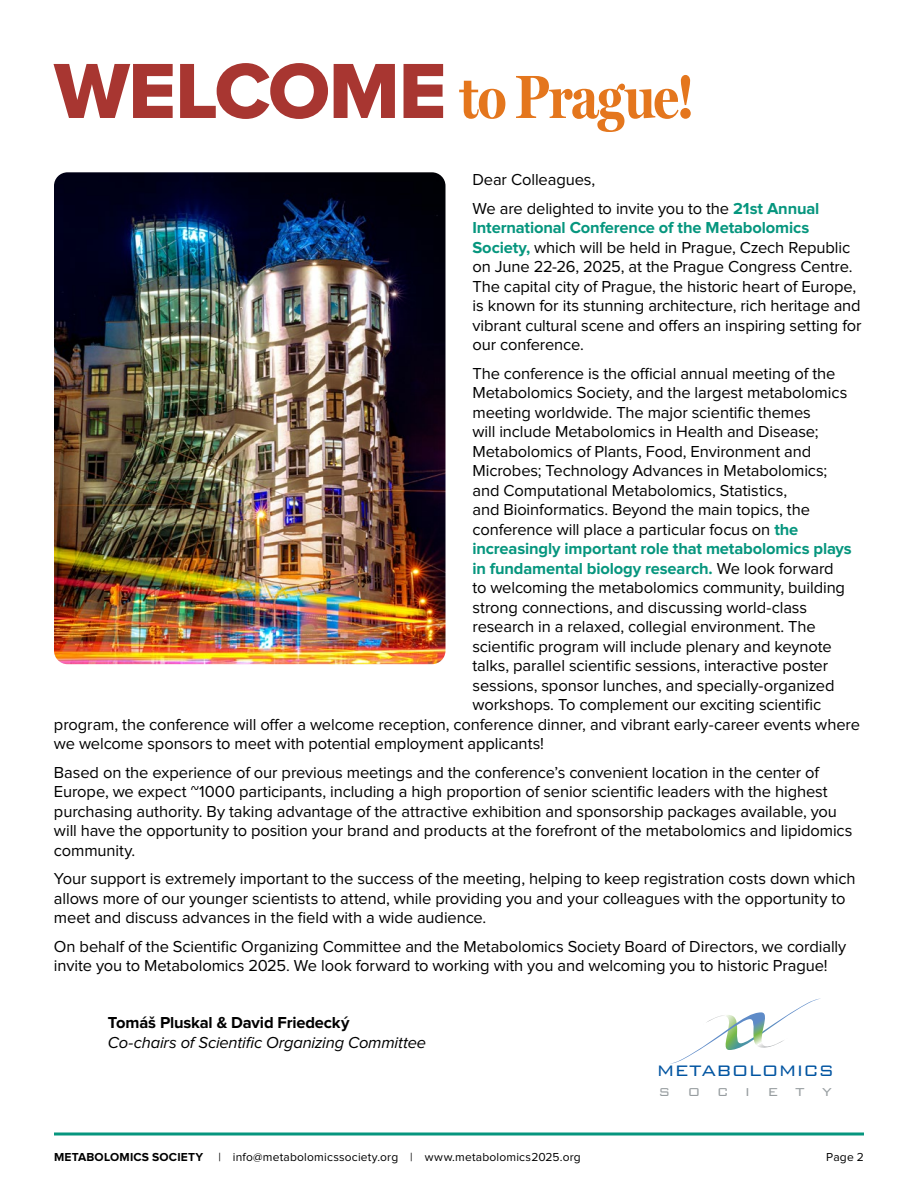
<style>
.page{position:relative;width:918px;height:1188px;background:#fff}
.page>*{position:absolute;margin:0;border:0;box-sizing:border-box;transform-origin:0 0}
.t1{font:700 61.5px "Miller Headline";letter-spacing:-.01em;color:#e4761d}
.t2{font:300 20.25px "Bank Gothic BT";letter-spacing:-.025em;color:#0054a1}
.t3{font:16.5px/19.5px "Proxima Nova";letter-spacing:-.005em;color:#000}
.t4{font:700 16.5px "Proxima Nova";letter-spacing:-.01em;color:#06967e}
.t5{font:italic 16.5px "Proxima Nova";letter-spacing:-.01em;color:#000}
.t6{font:700 16.5px "Proxima Nova";letter-spacing:-.01em;color:#000}
.t7{font:300 15.3px "Bank Gothic BT";letter-spacing:1.09em;color:#979da0}
.t8{font:12px "Proxima Nova";letter-spacing:.015em;color:#000}
.t9{font:700 12px "Proxima Nova";letter-spacing:.02em;color:#000}
.s1{font-family:"Proxima Nova Extrabld";font-weight:400;font-size:81px;color:#a83631}
.s2{font-weight:700;color:#06967e}
.s3{font-weight:400;color:#000}
</style>
<div class="page">
<svg style="left:54px;top:1132px;width:810px;height:4px;background:#44b09e"></svg>
<svg style="left:670px;top:998px;width:151px;height:66px"></svg>
<img style="left:54px;top:172px;width:392px;height:492px">
<h1 class="t1" style="left:54px;top:60px;width:642px"><span class="s1">WELCOME</span> to Prague!</h1>
<p class="t3" style="left:472px;top:166px;width:348px;line-height:28.5px">Dear Colleagues,<br>We are delighted to invite you to the <span class="s2">21st Annual</span></p>
<p class="t3" style="left:472px;top:219px;width:391px"><span class="s2">International Conference of the Metabolomics Society,</span> which will be held in Prague, Czech Republic on June 22-26, 2025, at the Prague Congress Centre.<br>The capital city of Prague, the historic heart of Europe, is known for its stunning architecture, rich heritage and vibrant cultural scene and offers an inspiring setting for our conference.</p>
<p class="t3" style="left:472px;top:364px;width:364px">The conference is the official annual meeting of the</p>
<p class="t3" style="left:472px;top:384px;width:376px">Metabolomics Society, and the largest metabolomics</p>
<p class="t3" style="left:472px;top:403px;width:340px">meeting worldwide. The major scientific themes</p>
<p class="t3" style="left:472px;top:423px;width:348px">will include Metabolomics in Health and Disease;</p>
<p class="t3" style="left:472px;top:442px;width:340px">Metabolomics of Plants, Food, Environment and</p>
<p class="t3" style="left:472px;top:462px;width:356px">Microbes; Technology Advances in Metabolomics;</p>
<p class="t3" style="left:472px;top:481px;width:316px">and Computational Metabolomics, Statistics,</p>
<p class="t3" style="left:472px;top:501px;width:339px">and Bioinformatics. Beyond the main topics, the</p>
<p class="t3" style="left:472px;top:520px;width:327px">conference will place a particular focus on <span class="s2">the</span></p>
<p class="t4" style="left:472px;top:541px;width:381px">increasingly important role that metabolomics plays</p>
<p class="t4" style="left:472px;top:561px;width:363px">in fundamental biology research. <span class="s3">We look forward</span></p>
<p class="t3" style="left:472px;top:579px;width:374px">to welcoming the metabolomics community, building</p>
<p class="t3" style="left:472px;top:598px;width:336px">strong connections, and discussing world-class</p>
<p class="t3" style="left:472px;top:618px;width:345px">research in a relaxed, collegial environment. The</p>
<p class="t3" style="left:472px;top:637px;width:361px">scientific program will include plenary and keynote</p>
<p class="t3" style="left:472px;top:657px;width:357px">talks, parallel scientific sessions, interactive poster</p>
<p class="t3" style="left:472px;top:676px;width:364px">sessions, sponsor lunches, and specially-organized</p>
<p class="t3" style="left:472px;top:696px;width:350px">workshops. To complement our exciting scientific</p>
<p class="t3" style="left:54px;top:715px;width:808px">program, the conference will offer a welcome reception, conference dinner, and vibrant early-career events where</p>
<p class="t3" style="left:54px;top:735px;width:492px">we welcome sponsors to meet with potential employment applicants!</p>
<p class="t3" style="left:54px;top:763px;width:800px">Based on the experience of our previous meetings and the conference’s convenient location in the center of Europe, we expect ~1000 participants, including a high proportion of senior scientific leaders with the highest purchasing authority. By taking advantage of the attractive exhibition and sponsorship packages available, you will have the opportunity to position your brand and products at the forefront of the metabolomics and lipidomics community.</p>
<p class="t3" style="left:54px;top:870px;width:803px">Your support is extremely important to the success of the meeting, helping to keep registration costs down which allows more of our younger scientists to attend, while providing you and your colleagues with the opportunity to meet and discuss advances in the field with a wide audience.</p>
<p class="t3" style="left:54px;top:937px;width:794px">On behalf of the Scientific Organizing Committee and the Metabolomics Society Board of Directors, we cordially invite you to Metabolomics 2025. We look forward to working with you and welcoming you to historic Prague!</p>
<p class="t6" style="left:108px;top:1015px;width:243px">Tomáš Pluskal &amp; David Friedecký</p>
<p class="t5" style="left:108px;top:1035px;width:320px">Co-chairs of Scientific Organizing Committee</p>
<p class="t2" style="left:657px;top:1060px;width:179px">METABOLOMICS</p>
<p class="t7" style="left:659px;top:1084px;width:175px">SOCIETY</p>
<p class="t9" style="left:54px;top:1152px;width:151px">METABOLOMICS SOCIETY</p>
<p class="t8" style="left:218px;top:1152px;width:364px">| info@metabolomicssociety.org | www.metabolomics2025.org</p>
<p class="t8" style="left:826px;top:1152px;width:39px">Page 2</p>
</div>
